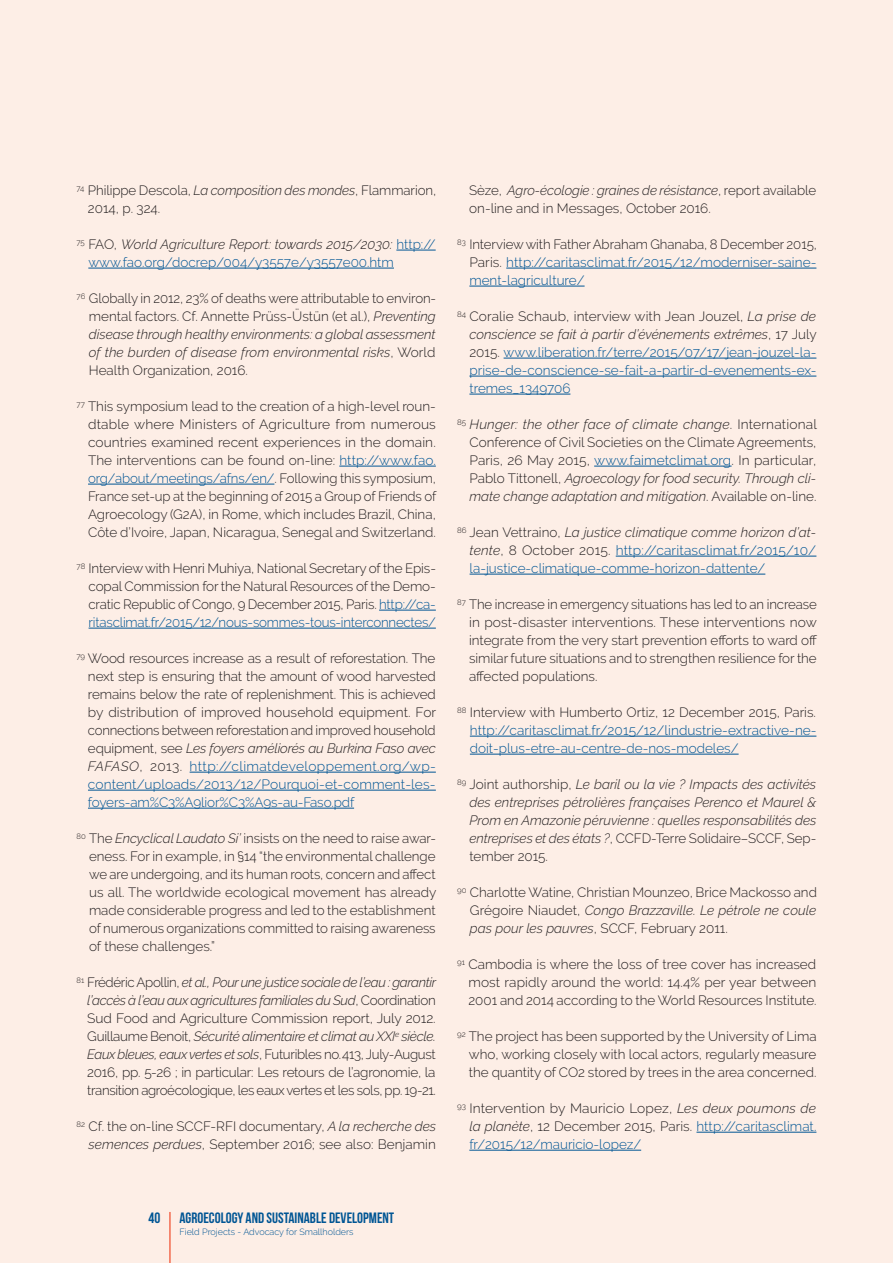
<style>
.page{position:relative;width:893px;height:1263px;background:#fdeee6}
.page>*{position:absolute;margin:0;border:0;box-sizing:border-box;transform-origin:0 0}
.t1{font:700 15px "Bebas Neue";color:#005594}
.t2{font:300 13.5px/18px "Raleway";color:#231f20;text-align:justify}
.t3{font:300 13.5px/18px "Raleway";color:#005594;text-align:justify}
.t4{font:italic 300 13.5px/18px "Raleway";color:#231f20;text-align:justify}
.t5{font:300 9px "Raleway";color:#005594}
.s1{font-style:italic}
.s2{color:#231f20}
.s3{font-style:italic;color:#231f20}
.s4{color:#005594}
.s5{font-style:normal}
</style>
<div class="page">
<hr style="left:169px;top:1212px;width:2px;height:51px;background:#f26b50">
<hr style="left:396px;top:250px;width:40px;height:1px;background:#005594">
<hr style="left:88px;top:268px;width:306px;height:1px;background:#005594">
<hr style="left:339px;top:466px;width:97px;height:1px;background:#005594">
<hr style="left:88px;top:484px;width:186px;height:1px;background:#005594">
<hr style="left:379px;top:610px;width:57px;height:1px;background:#005594">
<hr style="left:89px;top:628px;width:347px;height:1px;background:#005594">
<hr style="left:190px;top:772px;width:246px;height:1px;background:#005594">
<hr style="left:88px;top:790px;width:348px;height:1px;background:#005594">
<hr style="left:88px;top:808px;width:266px;height:1px;background:#005594">
<hr style="left:506px;top:268px;width:310px;height:1px;background:#005594">
<hr style="left:469px;top:286px;width:116px;height:1px;background:#005594">
<hr style="left:504px;top:358px;width:312px;height:1px;background:#005594">
<hr style="left:469px;top:376px;width:347px;height:1px;background:#005594">
<hr style="left:469px;top:394px;width:101px;height:1px;background:#005594">
<hr style="left:594px;top:466px;width:138px;height:1px;background:#005594">
<hr style="left:616px;top:556px;width:200px;height:1px;background:#005594">
<hr style="left:470px;top:574px;width:295px;height:1px;background:#005594">
<hr style="left:470px;top:736px;width:346px;height:1px;background:#005594">
<hr style="left:470px;top:754px;width:269px;height:1px;background:#005594">
<hr style="left:696px;top:1132px;width:120px;height:1px;background:#005594">
<hr style="left:469px;top:1150px;width:172px;height:1px;background:#005594">
<p class="t2" style="left:88px;top:181px;width:350px;text-indent:-11px"><sup>74</sup> Philippe Descola, <span class="s1">La composition des mondes</span>, Flammarion,<br>2014, p. 324.</p>
<p class="t3" style="left:88px;top:235px;width:349px;text-indent:-12px"><sup>75</sup> <span class="s2">FAO,</span> <span class="s3">World Agriculture Report: towards 2015/2030:</span> http:// www.fao.org/docrep/004/y3557e/y3557e00.htm</p>
<p class="t2" style="left:89px;top:289px;width:349px;text-indent:-12px"><sup>76</sup> Globally in 2012, 23% of deaths were attributable to environ&shy;mental factors. Cf. Annette Prüss-Üstün (et al.), <span class="s1">Preventing disease through healthy environments: a global assessment of the burden of disease from environmental risks</span>, World Health Organization, 2016.</p>
<p class="t2" style="left:88px;top:397px;width:350px;text-indent:-12px"><sup>77</sup> This symposium lead to the creation of a high-level roun&shy;dtable where Ministers of Agriculture from numerous countries examined recent experiences in the domain.<br>The interventions can be found on-line: <span class="s4">http://www.fao. org/about/meetings/afns/en/</span>. Following this symposium, France set-up at the beginning of 2015 a Group of Friends of Agroecology (G2A), in Rome, which includes Brazil, China, Côte d’Ivoire, Japan, Nicaragua, Senegal and Switzerland.</p>
<p class="t2" style="left:89px;top:559px;width:349px;text-indent:-12px"><sup>78</sup> Interview with Henri Muhiya, National Secretary of the Epis&shy;copal Commission for the Natural Resources of the Demo&shy;cratic Republic of Congo, 9 December 2015, Paris. <span class="s4">http://ca&shy;ritasclimat.fr/2015/12/nous-sommes-tous-interconnectes/</span></p>
<p class="t2" style="left:88px;top:649px;width:350px;text-indent:-11px"><sup>79</sup> Wood resources increase as a result of reforestation. The next step is ensuring that the amount of wood harvested remains below the rate of replenishment. This is achieved by distribution of improved household equipment. For connections between reforestation and improved household equipment, see <span class="s1">Les foyers améliorés au Burkina Faso avec FAFASO</span>, 2013. <span class="s4">http://climatdeveloppement.org/wp&shy;content/uploads/2013/12/Pourquoi-et-comment-les&shy;foyers-am%C3%A9lior%C3%A9s-au-Faso.pdf</span></p>
<p class="t2" style="left:89px;top:829px;width:349px;text-indent:-13px"><sup>80</sup> The <span class="s1">Encyclical Laudato Si’</span> insists on the need to raise awar&shy;eness. For in example, in §14 “the environmental challenge we are undergoing, and its human roots, concern and affect us all. The worldwide ecological movement has already made considerable progress and led to the establishment of numerous organizations committed to raising awareness of these challenges.”</p>
<p class="t2" style="left:87px;top:973px;width:351px;text-indent:-11px"><sup>81</sup> Frédéric Apollin, <span class="s1">et al., Pour une justice sociale de l’eau : garantir l’accès à l’eau aux agricultures familiales du Sud</span>, Coordination Sud Food and Agriculture Commission report, July 2012.<br>Guillaume Benoit, <span class="s1">Sécurité alimentaire et climat au XXI</span><sup>e</sup> <span class="s1">siècle.<br>Eaux bleues, eaux vertes et sols</span>, Futuribles no.413, July-August 2016, pp. 5-26 ; in particular: Les retours de l’agronomie, la transition agroécologique, les eaux vertes et les sols, pp. 19-21.</p>
<p class="t2" style="left:77px;top:1117px;width:361px;text-align:right"><sup>82</sup> Cf. the on-line SCCF-RFI documentary, <span class="s1">A la recherche des semences perdues</span>, September 2016; see also: Benjamin</p>
<p class="t2" style="left:469px;top:181px;width:349px">Sèze, <span class="s1">Agro-écologie : graines de résistance</span>, report available on-line and in Messages, October 2016.</p>
<p class="t3" style="left:469px;top:235px;width:349px;text-indent:-12px"><sup>83</sup> <span class="s2">Interview with Father Abraham Ghanaba, 8 December 2015, Paris.</span> http://caritasclimat.fr/2015/12/moderniser-saine&shy;ment-lagriculture/</p>
<p class="t3" style="left:469px;top:307px;width:349px;text-indent:-12px"><sup>84</sup> <span class="s2">Coralie Schaub, interview with Jean Jouzel,</span> <span class="s3">La prise de conscience se fait à partir d’événements extrêmes</span><span class="s2">, 17 July 2015.</span> www.liberation.fr/terre/2015/07/17/jean-jouzel-la&shy;prise-de-conscience-se-fait-a-partir-d-evenements-ex&shy;tremes_1349706</p>
<p class="t2" style="left:469px;top:415px;width:349px;text-indent:-12px"><sup>85</sup> <span class="s1">Hunger: the other face of climate change</span>. International Conference of Civil Societies on the Climate Agreements, Paris, 26 May 2015, <span class="s4">www.faimetclimat.org</span>. In particular, Pablo Tittonell, <span class="s1">Agroecology for food security. Through cli&shy;mate change adaptation and mitigation</span>. Available on-line.</p>
<p class="t3" style="left:470px;top:523px;width:348px;text-indent:-12px"><sup>86</sup> <span class="s2">Jean Vettraino,</span> <span class="s3">La justice climatique comme horizon d’at&shy;tente</span><span class="s2">, 8 October 2015.</span> http://caritasclimat.fr/2015/10/ la-justice-climatique-comme-horizon-dattente/</p>
<p class="t2" style="left:469px;top:595px;width:349px;text-indent:-12px"><sup>87</sup> The increase in emergency situations has led to an increase in post-disaster interventions. These interventions now integrate from the very start prevention efforts to ward off similar future situations and to strengthen resilience for the affected populations.</p>
<p class="t3" style="left:470px;top:703px;width:348px;text-indent:-13px"><sup>88</sup> <span class="s2">Interview with Humberto Ortiz, 12 December 2015, Paris. </span>http://caritasclimat.fr/2015/12/lindustrie-extractive-ne&shy;doit-plus-etre-au-centre-de-nos-modeles/</p>
<p class="t4" style="left:469px;top:775px;width:348px;text-indent:-12px"><sup>89</sup> <span class="s5">Joint authorship,</span> Le baril ou la vie ? Impacts des activités des entreprises pétrolières françaises Perenco et Maurel &amp; Prom en Amazonie péruvienne : quelles responsabilités des entreprises et des états ?<span class="s5">, CCFD-Terre Solidaire–SCCF, Sep&shy;tember 2015.</span></p>
<p class="t2" style="left:470px;top:883px;width:348px;text-indent:-13px"><sup>90</sup> Charlotte Watine, Christian Mounzeo, Brice Mackosso and Grégoire Niaudet, <span class="s1">Congo Brazzaville. Le pétrole ne coule pas pour les pauvres</span>, SCCF, February 2011.</p>
<p class="t2" style="left:468px;top:955px;width:350px;text-indent:-11px"><sup>91</sup> Cambodia is where the loss of tree cover has increased most rapidly around the world: 14.4% per year between 2001 and 2014 according to the World Resources Institute.</p>
<p class="t2" style="left:469px;top:1027px;width:349px;text-indent:-12px"><sup>92</sup> The project has been supported by the University of Lima who, working closely with local actors, regularly measure the quantity of CO2 stored by trees in the area concerned.</p>
<p class="t2" style="left:469px;top:1099px;width:349px;text-indent:-12px"><sup>93</sup> Intervention by Mauricio Lopez, <span class="s1">Les deux poumons de la planète</span>, 12 December 2015, Paris. <span class="s4">http://caritasclimat. fr/2015/12/mauricio-lopez/</span></p>
<p class="t1" style="left:148px;top:1210px;width:13px">40</p>
<p class="t1" style="left:179px;top:1210px;width:216px">AGROECOLOGY AND SUSTAINABLE DEVELOPMENT</p>
<p class="t5" style="left:179px;top:1227px;width:176px">Field Projects - Advocacy for Smallholders</p>
</div>
